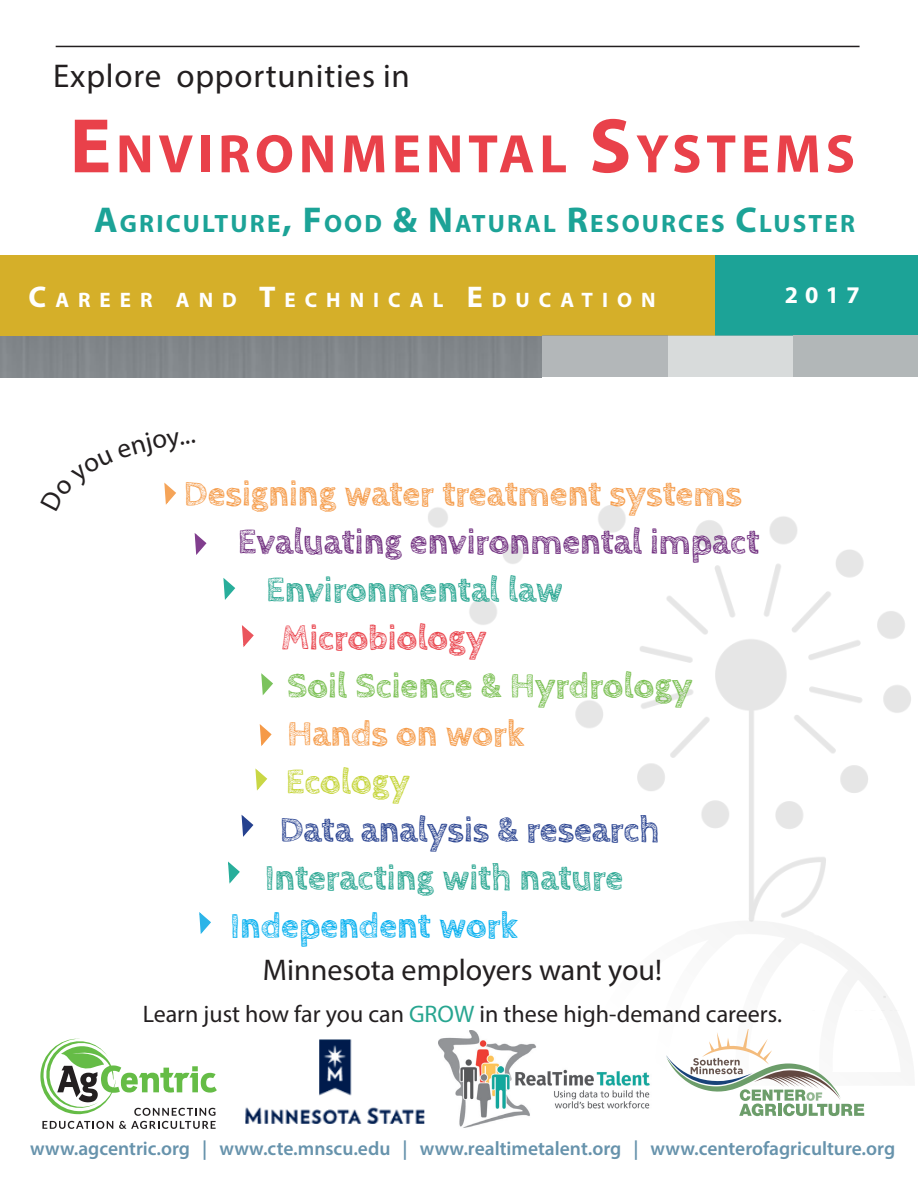
<style>
.page{position:relative;width:918px;height:1188px;background:#fff}
.page>*{position:absolute;margin:0;border:0;box-sizing:border-box;transform-origin:0 0}
.Cover_page_title{font:700 54.6px "Myriad Pro";letter-spacing:.085em;color:#e9414a}
.Head_1{font:700 36px "Cabin Sketch";color:#f59a47}
.Head_1-2{font:700 36px "Cabin Sketch";color:#27a590}
.Head_1-3{font:700 36px "Cabin Sketch";color:#6d2a7c}
.Head_1-4{font:700 36px "Cabin Sketch";color:#77be4e}
.Head_1-5{font:700 36px "Cabin Sketch";color:#253f8e}
.Head_1-6{font:700 36px "Cabin Sketch";color:#00aeef}
.Head_1-7{font:700 36px "Cabin Sketch";color:#e9414a}
.Head_1-8{font:700 36px "Cabin Sketch";color:#c3d332}
.Cover_page_tagline{font:33px "Myriad Pro";letter-spacing:.025em;color:#231f20}
.Head_1-9{font:30px "Myriad Pro";color:#231f20}
.Cover_page_title-2{font:700 25.2px "Myriad Pro";letter-spacing:.085em;color:#1ca397}
.Head_1-10{font:24px "Myriad Pro";color:#231f20}
.Cover_page_title-3{font:700 24px "Myriad Pro";color:#fff}
.Cover_page_title-4{font:700 21px "Myriad Pro";letter-spacing:.43em;color:#fff}
.News_title_flash{font:600 19.5px "Myriad Pro";color:#6793ac}
.t1{font:700 9.15px "Helvetica";letter-spacing:.04em;color:#194379}
.s1{font-size:78px}
.s2{font-size:36px}
.s3{font-size:30px}
.s4{color:#27a590}
</style>
<div class="page">
<img style="left:428px;top:505px;width:483px;height:527px">
<img style="left:438px;top:1031px;width:213px;height:97px">
<img style="left:245px;top:1029px;width:185px;height:95px">
<svg style="left:40px;top:1039px;width:177px;height:90px"></svg>
<svg style="left:666px;top:1029px;width:198px;height:87px"></svg>
<svg style="left:194px;top:533px;width:13px;height:22px"></svg>
<svg style="left:223px;top:578px;width:13px;height:22px"></svg>
<svg style="left:242px;top:625px;width:12px;height:22px"></svg>
<svg style="left:261px;top:673px;width:12px;height:22px"></svg>
<svg style="left:259px;top:724px;width:13px;height:22px"></svg>
<svg style="left:255px;top:768px;width:13px;height:23px"></svg>
<svg style="left:241px;top:814px;width:13px;height:23px"></svg>
<svg style="left:228px;top:861px;width:12px;height:23px"></svg>
<svg style="left:199px;top:912px;width:12px;height:22px"></svg>
<hr style="left:56px;top:46px;width:804px;height:1px;background:#231f20">
<div style="left:0;top:255px;width:721px;height:81px;background:#d5af29"></div>
<div style="left:716px;top:255px;width:202px;height:81px;background:#1ca397"></div>
<div style="left:542px;top:336px;width:126px;height:41px;background:#b3b7b9"></div>
<div style="left:668px;top:336px;width:126px;height:41px;background:#d8dbdb"></div>
<div style="left:794px;top:336px;width:124px;height:41px;background:#b2b7b8"></div>
<svg style="left:164px;top:482px;width:12px;height:23px"></svg>
<p class="Cover_page_tagline" style="left:53px;top:56px;width:358px">Explore opportunities in</p>
<p class="Cover_page_title" style="left:70px;top:118px;width:783px"><span class="s1">E</span>NVIRONMENTAL <span class="s1">S</span>YSTEMS</p>
<p class="Cover_page_title-2" style="left:94px;top:207px;width:762px"><span class="s2">A</span>GRICULTURE<span class="s2">, F</span>OOD <span class="s2">&amp; N</span>ATURAL <span class="s2">R</span>ESOURCES <span class="s2">C</span>LUSTER</p>
<p class="Cover_page_title-4" style="left:29px;top:287px;width:629px"><span class="s3">C</span>AREE R AND <span class="s3">T</span>ECHNICAL <span class="s3">E</span>DUCATION</p>
<p class="Cover_page_title-3" style="left:785px;top:279px;width:76px">2017</p>
<p class="Head_1" style="left:184px;top:474px;width:560px">Designing water treatment systems</p>
<p class="Head_1-3" style="left:238px;top:522px;width:524px">Evaluating environmental impact</p>
<p class="Head_1-2" style="left:266px;top:570px;width:298px">Environmental law</p>
<p class="Head_1-7" style="left:281px;top:618px;width:207px">Microbiology</p>
<p class="Head_1-4" style="left:287px;top:666px;width:407px">Soil Science &amp; Hyrdrology</p>
<p class="Head_1" style="left:287px;top:714px;width:239px">Hands on work</p>
<p class="Head_1-8" style="left:286px;top:762px;width:126px">Ecology</p>
<p class="Head_1-5" style="left:280px;top:810px;width:381px">Data analysis &amp; research</p>
<p class="Head_1-2" style="left:265px;top:858px;width:360px">Interacting with nature</p>
<p class="Head_1-6" style="left:230px;top:906px;width:289px">Independent work</p>
<p class="Head_1-9" style="left:263px;top:951px;width:401px">Minnesota employers want you!</p>
<p class="Head_1-10" style="left:143px;top:999px;width:641px">Learn just how far you can <span class="s4">GROW</span> in these high-demand careers.</p>
<p class="News_title_flash" style="left:30px;top:1136px;width:866px">www.agcentric.org | www.cte.mnscu.edu | www.realtimetalent.org | www.centerofagriculture.org</p>
<p class="t1" style="left:698px;top:1137px;width:135px">www.centerofagriculture.org</p>
</div>
